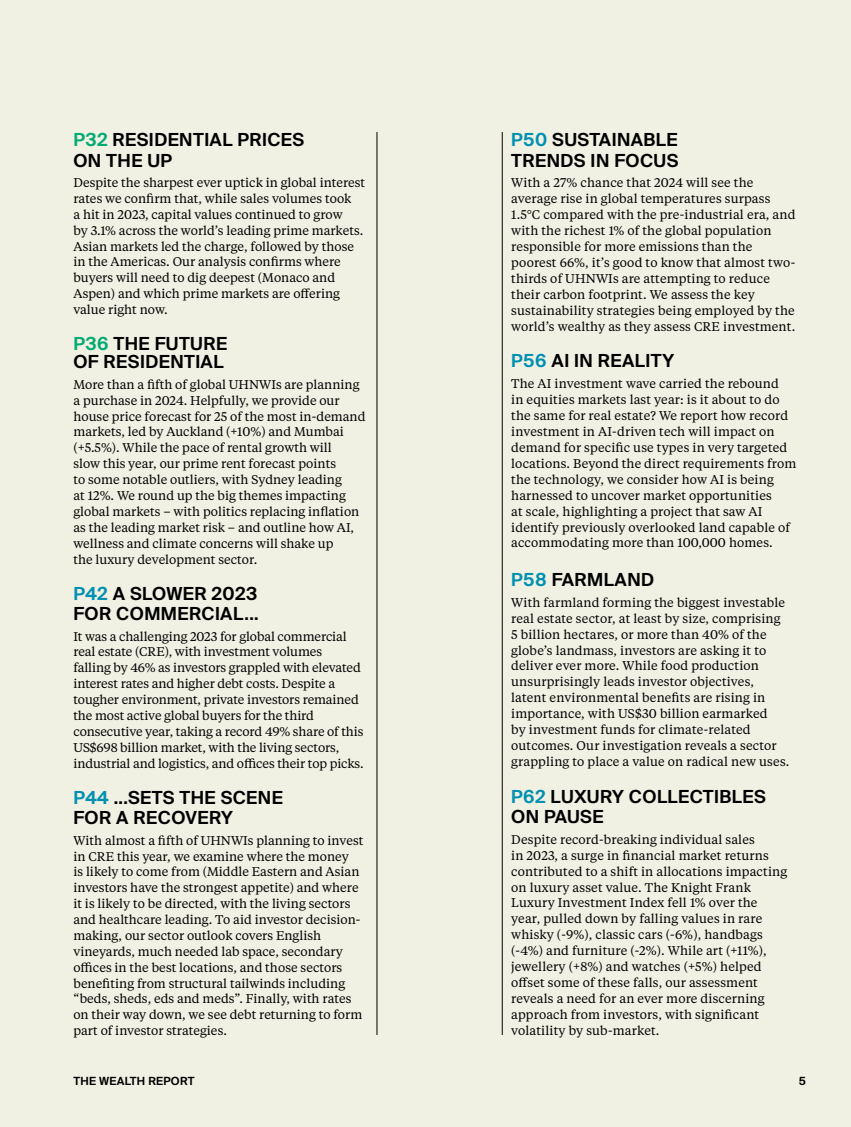
<style>
.page{position:relative;width:851px;height:1127px;background:#fff}
.page>*{position:absolute;margin:0;border:0;box-sizing:border-box;transform-origin:0 0}
.t1{font:600 18px/20.4px "Suisse Intl";letter-spacing:.025em;color:#000}
.t2{font:12.6px/15.9px "Tiempos Text";letter-spacing:.005em;color:#000}
.t3{font:600 11.25px "Suisse Intl";letter-spacing:.025em;color:#000}
.s1{color:#03aa72}
.s2{color:#0090b1}
</style>
<div class="page">
<div style="left:0;top:0;width:850px;height:1127px;background:#f0f0e3"></div>
<hr style="left:376px;top:132px;width:1px;height:903px;background:#000">
<hr style="left:502px;top:132px;width:1px;height:903px;background:#000">
<h1 class="t1" style="left:73px;top:130px;width:232px"><span class="s1">P32</span> RESIDENTIAL PRICES<br>ON THE UP</h1>
<p class="t2" style="left:73px;top:174px;width:293px">Despite the sharpest ever uptick in global interest rates we confirm that, while sales volumes took<br>a hit in 2023, capital values continued to grow<br>by 3.1% across the world’s leading prime markets.<br>Asian markets led the charge, followed by those in the Americas. Our analysis confirms where buyers will need to dig deepest (Monaco and Aspen) and which prime markets are offering value right now.</p>
<h1 class="t1" style="left:73px;top:335px;width:155px;line-height:18.1px"><span class="s1">P36</span> THE FUTURE<br>OF RESIDENTIAL</h1>
<p class="t2" style="left:73px;top:376px;width:293px">More than a fifth of global UHNWIs are planning a purchase in 2024. Helpfully, we provide our house price forecast for 25 of the most in-demand markets, led by Auckland (+10%) and Mumbai (+5.5%). While the pace of rental growth will<br>slow this year, our prime rent forecast points<br>to some notable outliers, with Sydney leading<br>at 12%. We round up the big themes impacting global markets – with politics replacing inflation as the leading market risk – and outline how AI, wellness and climate concerns will shake up<br>the luxury development sector.</p>
<h1 class="t1" style="left:73px;top:583px;width:187px"><span class="s2">P42</span> A SLOWER 2023<br>FOR COMMERCIAL...</h1>
<p class="t2" style="left:73px;top:627px;width:292px">It was a challenging 2023 for global commercial real estate (CRE), with investment volumes<br>falling by 46% as investors grappled with elevated interest rates and higher debt costs. Despite a tougher environment, private investors remained the most active global buyers for the third consecutive year, taking a record 49% share of this US$698 billion market, with the living sectors, industrial and logistics, and offices their top picks.</p>
<h1 class="t1" style="left:73px;top:787px;width:211px"><span class="s2">P44</span> ...SETS THE SCENE<br>FOR A RECOVERY</h1>
<p class="t2" style="left:73px;top:832px;width:291px">With almost a fifth of UHNWIs planning to invest in CRE this year, we examine where the money<br>is likely to come from (Middle Eastern and Asian investors have the strongest appetite) and where it is likely to be directed, with the living sectors and healthcare leading. To aid investor decision&shy;making, our sector outlook covers English vineyards, much needed lab space, secondary offices in the best locations, and those sectors benefiting from structural tailwinds including “beds, sheds, eds and meds”. Finally, with rates on their way down, we see debt returning to form part of investor strategies.</p>
<h1 class="t1" style="left:511px;top:130px;width:169px"><span class="s2">P50</span> SUSTAINABLE<br>TRENDS IN FOCUS</h1>
<p class="t2" style="left:511px;top:174px;width:286px">With a 27% chance that 2024 will see the average rise in global temperatures surpass 1.5°C compared with the pre-industrial era, and with the richest 1% of the global population responsible for more emissions than the poorest 66%, it’s good to know that almost two&shy;thirds of UHNWIs are attempting to reduce their carbon footprint. We assess the key sustainability strategies being employed by the world’s wealthy as they assess CRE investment.</p>
<h1 class="t1" style="left:511px;top:351px;width:164px"><span class="s2">P56</span> AI IN REALITY</h1>
<p class="t2" style="left:511px;top:375px;width:286px">The AI investment wave carried the rebound<br>in equities markets last year: is it about to do the same for real estate? We report how record investment in AI-driven tech will impact on demand for specific use types in very targeted locations. Beyond the direct requirements from the technology, we consider how AI is being harnessed to uncover market opportunities<br>at scale, highlighting a project that saw AI identify previously overlooked land capable of accommodating more than 100,000 homes.</p>
<h1 class="t1" style="left:511px;top:570px;width:144px"><span class="s2">P58</span> FARMLAND</h1>
<p class="t2" style="left:511px;top:594px;width:279px">With farmland forming the biggest investable real estate sector, at least by size, comprising 5 billion hectares, or more than 40% of the globe’s landmass, investors are asking it to deliver ever more. While food production unsurprisingly leads investor objectives, latent environmental benefits are rising in importance, with US$30 billion earmarked<br>by investment funds for climate-related outcomes. Our investigation reveals a sector grappling to place a value on radical new uses.</p>
<h1 class="t1" style="left:511px;top:786px;width:256px"><span class="s2">P62</span> LUXURY COLLECTIBLES<br>ON PAUSE</h1>
<p class="t2" style="left:511px;top:830px;width:277px">Despite record-breaking individual sales<br>in 2023, a surge in financial market returns contributed to a shift in allocations impacting on luxury asset value. The Knight Frank Luxury Investment Index fell 1% over the year, pulled down by falling values in rare whisky (-9%), classic cars (-6%), handbags (-4%) and furniture (-2%). While art (+11%), jewellery (+8%) and watches (+5%) helped offset some of these falls, our assessment reveals a need for an ever more discerning approach from investors, with significant volatility by sub-market.</p>
<p class="t3" style="left:73px;top:1074px;width:122px">THE WEALTH REPORT</p>
<p class="t3" style="left:798px;top:1074px;width:9px">5</p>
</div>
